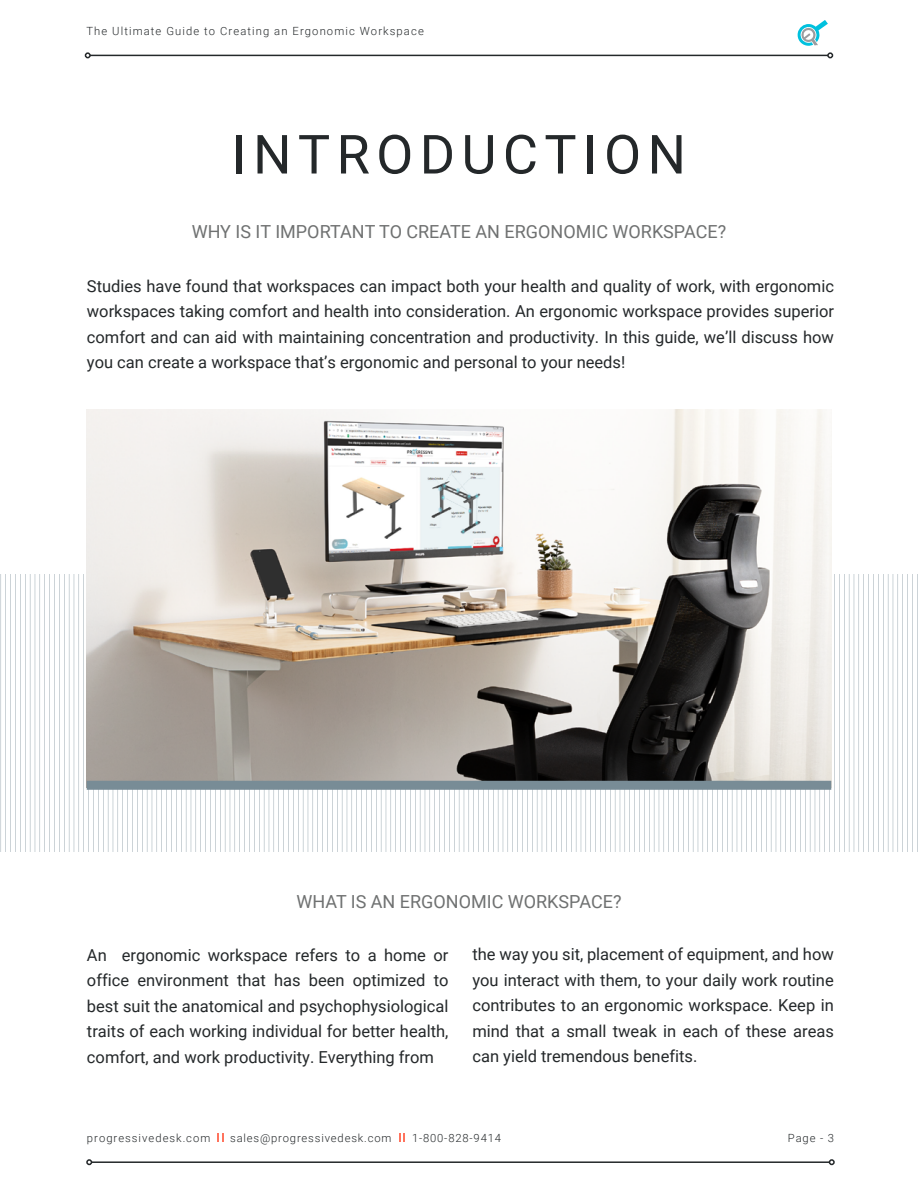
<style>
.page{position:relative;width:918px;height:1188px;background:#fff}
.page>*{position:absolute;margin:0;border:0;box-sizing:border-box;transform-origin:0 0}
.t1{font:54px "Roboto";letter-spacing:.12em;color:#24282a}
.t2{font:18px "Roboto";color:#6f7171}
.t3{font:16.5px/25.5px "Roboto";color:#24282a;text-align:justify}
.t4{font:300 11.25px "Roboto";letter-spacing:.09em;color:#24282a}
</style>
<div class="page">
<hr style="left:91px;top:1161px;width:739px;height:2px;background:#24282a">
<svg style="left:86px;top:1159px;width:6px;height:6px"></svg>
<svg style="left:829px;top:1159px;width:6px;height:6px"></svg>
<svg style="left:217px;top:1134px;width:6px;height:8px"></svg>
<svg style="left:399px;top:1134px;width:6px;height:8px"></svg>
<svg style="left:0;top:575px;width:918px;height:277px"></svg>
<img style="left:87px;top:410px;width:744px;height:371px">
<div style="left:87px;top:781px;width:744px;height:9px;background:#788c96"></div>
<svg style="left:827px;top:52px;width:6px;height:6px"></svg>
<hr style="left:90px;top:55px;width:738px;height:1px;background:#24282a">
<svg style="left:85px;top:52px;width:6px;height:6px"></svg>
<svg style="left:797px;top:20px;width:31px;height:26px"></svg>
<p class="t4" style="left:86px;top:23px;width:339px">The Ultimate Guide to Creating an Ergonomic Workspace</p>
<h1 class="t1" style="left:232px;top:116px;width:456px">INTRODUCTION</h1>
<p class="t2" style="left:192px;top:219px;width:536px">WHY IS IT IMPORTANT TO CREATE AN ERGONOMIC WORKSPACE?</p>
<p class="t3" style="left:87px;top:273px;width:749px">Studies have found that workspaces can impact both your health and quality of work, with ergonomic workspaces taking comfort and health into consideration. An ergonomic workspace provides superior comfort and can aid with maintaining concentration and productivity. In this guide, we’ll discuss how you can create a workspace that’s ergonomic and personal to your needs!</p>
<p class="t2" style="left:296px;top:889px;width:327px">WHAT IS AN ERGONOMIC WORKSPACE?</p>
<p class="t3" style="left:87px;top:941px;width:363px">An ergonomic workspace refers to a home or office environment that has been optimized to best suit the anatomical and psychophysiological traits of each working individual for better health, comfort, and work productivity. Everything from</p>
<p class="t3" style="left:472px;top:941px;width:363px">the way you sit, placement of equipment, and how you interact with them, to your daily work routine contributes to an ergonomic workspace. Keep in mind that a small tweak in each of these areas can yield tremendous benefits.</p>
<p class="t4" style="left:87px;top:1130px;width:125px">progressivedesk.com</p>
<p class="t4" style="left:230px;top:1130px;width:163px">sales@progressivedesk.com</p>
<p class="t4" style="left:412px;top:1130px;width:91px">1-800-828-9414</p>
<p class="t4" style="left:788px;top:1130px;width:48px">Page - 3</p>
</div>
